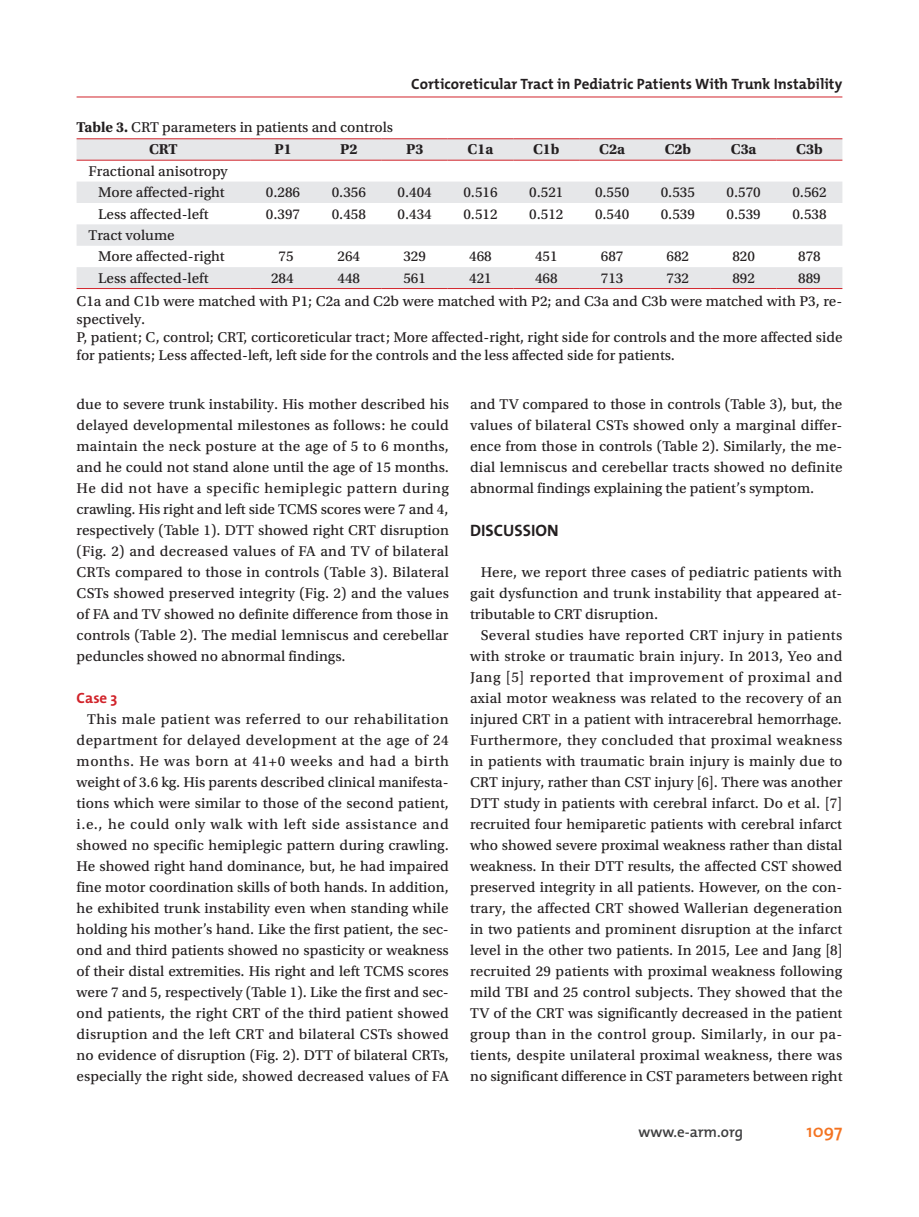
<style>
.page{position:relative;width:919px;height:1217px;background:#fff}
.page>*{position:absolute;margin:0;border:0;box-sizing:border-box;transform-origin:0 0}
.t1{font:600 18px "The Mix";color:#f47321}
.서론{font:700 16.5px "The Mix";color:#231f20}
.바탕글{font:15px/21px "Utopia Std Capt";color:#231f20;text-align:justify}
.표{font:15px/18px "Utopia Std Capt";color:#231f20}
.t2{font:700 15px "The Mix";color:#231f20}
.표1라인{font:700 15px "Utopia Std";color:#231f20}
.t3{font:600 15px "The Mix";color:#3e3e3f}
._1{font:700 15px "The Mix";color:#d1232a}
.s1{font-family:"Utopia Std";font-weight:700}
</style>
<div class="page">
<hr style="left:77px;top:97px;width:765px;height:1px;background:#d1232a">
<svg style="left:77px;top:139px;width:765px;height:149px;fill:#e6e7e9"></svg>
<hr style="left:77px;top:138px;width:173px;height:1px;background:#d1232a">
<hr style="left:250px;top:138px;width:66px;height:1px;background:#d1232a">
<hr style="left:316px;top:138px;width:66px;height:1px;background:#d1232a">
<hr style="left:382px;top:138px;width:65px;height:1px;background:#d1232a">
<hr style="left:447px;top:138px;width:66px;height:1px;background:#d1232a">
<hr style="left:513px;top:138px;width:66px;height:1px;background:#d1232a">
<hr style="left:579px;top:138px;width:66px;height:1px;background:#d1232a">
<hr style="left:645px;top:138px;width:65px;height:1px;background:#d1232a">
<hr style="left:710px;top:138px;width:66px;height:1px;background:#d1232a">
<hr style="left:776px;top:138px;width:66px;height:1px;background:#d1232a">
<hr style="left:77px;top:160px;width:173px;height:1px;background:#d1232a">
<hr style="left:250px;top:160px;width:66px;height:1px;background:#d1232a">
<hr style="left:316px;top:160px;width:66px;height:1px;background:#d1232a">
<hr style="left:382px;top:160px;width:65px;height:1px;background:#d1232a">
<hr style="left:447px;top:160px;width:66px;height:1px;background:#d1232a">
<hr style="left:513px;top:160px;width:66px;height:1px;background:#d1232a">
<hr style="left:579px;top:160px;width:66px;height:1px;background:#d1232a">
<hr style="left:645px;top:160px;width:65px;height:1px;background:#d1232a">
<hr style="left:710px;top:160px;width:66px;height:1px;background:#d1232a">
<hr style="left:776px;top:160px;width:66px;height:1px;background:#d1232a">
<hr style="left:77px;top:288px;width:173px;height:1px;background:#d1232a">
<hr style="left:250px;top:288px;width:66px;height:1px;background:#d1232a">
<hr style="left:316px;top:288px;width:66px;height:1px;background:#d1232a">
<hr style="left:382px;top:288px;width:65px;height:1px;background:#d1232a">
<hr style="left:447px;top:288px;width:66px;height:1px;background:#d1232a">
<hr style="left:513px;top:288px;width:66px;height:1px;background:#d1232a">
<hr style="left:579px;top:288px;width:66px;height:1px;background:#d1232a">
<hr style="left:645px;top:288px;width:65px;height:1px;background:#d1232a">
<hr style="left:710px;top:288px;width:66px;height:1px;background:#d1232a">
<hr style="left:776px;top:288px;width:66px;height:1px;background:#d1232a">
<p class="t2" style="left:411px;top:71px;width:432px">Corticoreticular Tract in Pediatric Patients With Trunk Instability</p>
<p class="표" style="left:77px;top:118px;width:318px"><span class="s1">Table 3.</span> CRT parameters in patients and controls</p>
<p class="표1라인" style="left:149px;top:141px;width:30px">CRT</p>
<p class="표1라인" style="left:274px;top:141px;width:19px">P1</p>
<p class="표1라인" style="left:340px;top:141px;width:19px">P2</p>
<p class="표1라인" style="left:406px;top:141px;width:19px">P3</p>
<p class="표1라인" style="left:467px;top:141px;width:27px">C1a</p>
<p class="표1라인" style="left:533px;top:141px;width:28px">C1b</p>
<p class="표1라인" style="left:599px;top:141px;width:27px">C2a</p>
<p class="표1라인" style="left:664px;top:141px;width:28px">C2b</p>
<p class="표1라인" style="left:730px;top:141px;width:27px">C3a</p>
<p class="표1라인" style="left:796px;top:141px;width:28px">C3b</p>
<p class="표" style="left:89px;top:162px;width:140px">Fractional anisotropy</p>
<p class="표" style="left:98px;top:184px;width:128px">More affected-right</p>
<p class="표" style="left:266px;top:184px;width:36px">0.286</p>
<p class="표" style="left:332px;top:184px;width:36px">0.356</p>
<p class="표" style="left:397px;top:184px;width:36px">0.404</p>
<p class="표" style="left:463px;top:184px;width:36px">0.516</p>
<p class="표" style="left:529px;top:184px;width:36px">0.521</p>
<p class="표" style="left:595px;top:184px;width:36px">0.550</p>
<p class="표" style="left:660px;top:184px;width:36px">0.535</p>
<p class="표" style="left:726px;top:184px;width:36px">0.570</p>
<p class="표" style="left:792px;top:184px;width:36px">0.562</p>
<p class="표" style="left:98px;top:205px;width:112px">Less affected-left</p>
<p class="표" style="left:266px;top:205px;width:36px">0.397</p>
<p class="표" style="left:332px;top:205px;width:36px">0.458</p>
<p class="표" style="left:397px;top:205px;width:36px">0.434</p>
<p class="표" style="left:463px;top:205px;width:36px">0.512</p>
<p class="표" style="left:529px;top:205px;width:36px">0.512</p>
<p class="표" style="left:595px;top:205px;width:36px">0.540</p>
<p class="표" style="left:660px;top:205px;width:36px">0.539</p>
<p class="표" style="left:726px;top:205px;width:36px">0.539</p>
<p class="표" style="left:792px;top:205px;width:36px">0.538</p>
<p class="표" style="left:89px;top:226px;width:88px">Tract volume</p>
<p class="표" style="left:98px;top:248px;width:128px">More affected-right</p>
<p class="표" style="left:278px;top:248px;width:17px">75</p>
<p class="표" style="left:337px;top:248px;width:24px">264</p>
<p class="표" style="left:403px;top:248px;width:24px">329</p>
<p class="표" style="left:469px;top:248px;width:24px">468</p>
<p class="표" style="left:535px;top:248px;width:24px">451</p>
<p class="표" style="left:600px;top:248px;width:24px">687</p>
<p class="표" style="left:666px;top:248px;width:24px">682</p>
<p class="표" style="left:732px;top:248px;width:24px">820</p>
<p class="표" style="left:798px;top:248px;width:24px">878</p>
<p class="표" style="left:98px;top:269px;width:112px">Less affected-left</p>
<p class="표" style="left:271px;top:269px;width:24px">284</p>
<p class="표" style="left:337px;top:269px;width:24px">448</p>
<p class="표" style="left:403px;top:269px;width:24px">561</p>
<p class="표" style="left:469px;top:269px;width:24px">421</p>
<p class="표" style="left:535px;top:269px;width:24px">468</p>
<p class="표" style="left:600px;top:269px;width:24px">713</p>
<p class="표" style="left:666px;top:269px;width:24px">732</p>
<p class="표" style="left:732px;top:269px;width:24px">892</p>
<p class="표" style="left:798px;top:269px;width:24px">889</p>
<p class="표" style="left:77px;top:292px;width:767px">C1a and C1b were matched with P1; C2a and C2b were matched with P2; and C3a and C3b were matched with P3, re&shy;spectively.</p>
<p class="표" style="left:77px;top:328px;width:767px">P, patient; C, control; CRT, corticoreticular tract; More affected-right, right side for controls and the more affected side for patients; Less affected-left, left side for the controls and the less affected side for patients.</p>
<p class="바탕글" style="left:77px;top:393px;width:374px">due to severe trunk instability. His mother described his delayed developmental milestones as follows: he could maintain the neck posture at the age of 5 to 6 months, and he could not stand alone until the age of 15 months.<br>He did not have a specific hemiplegic pattern during crawling. His right and left side TCMS scores were 7 and 4, respectively (Table 1). DTT showed right CRT disruption (Fig. 2) and decreased values of FA and TV of bilateral CRTs compared to those in controls (Table 3). Bilateral CSTs showed preserved integrity (Fig. 2) and the values of FA and TV showed no definite difference from those in controls (Table 2). The medial lemniscus and cerebellar peduncles showed no abnormal findings.</p>
<p class="_1" style="left:77px;top:685px;width:42px">Case 3</p>
<p class="바탕글" style="left:77px;top:708px;width:374px;text-indent:11px">This male patient was referred to our rehabilitation department for delayed development at the age of 24 months. He was born at 41+0 weeks and had a birth weight of 3.6 kg. His parents described clinical manifesta&shy;tions which were similar to those of the second patient, i.e., he could only walk with left side assistance and showed no specific hemiplegic pattern during crawling.<br>He showed right hand dominance, but, he had impaired fine motor coordination skills of both hands. In addition, he exhibited trunk instability even when standing while holding his mother’s hand. Like the first patient, the sec&shy;ond and third patients showed no spasticity or weakness of their distal extremities. His right and left TCMS scores were 7 and 5, respectively (Table 1). Like the first and sec&shy;ond patients, the right CRT of the third patient showed disruption and the left CRT and bilateral CSTs showed no evidence of disruption (Fig. 2). DTT of bilateral CRTs, especially the right side, showed decreased values of FA</p>
<p class="바탕글" style="left:470px;top:393px;width:374px">and TV compared to those in controls (Table 3), but, the values of bilateral CSTs showed only a marginal differ&shy;ence from those in controls (Table 2). Similarly, the me&shy;dial lemniscus and cerebellar tracts showed no definite abnormal findings explaining the patient’s symptom.</p>
<p class="서론" style="left:470px;top:516px;width:90px">DISCUSSION</p>
<p class="바탕글" style="left:470px;top:561px;width:374px;text-indent:11px">Here, we report three cases of pediatric patients with gait dysfunction and trunk instability that appeared at&shy;tributable to CRT disruption.</p>
<p class="바탕글" style="left:470px;top:624px;width:374px;text-indent:11px">Several studies have reported CRT injury in patients with stroke or traumatic brain injury. In 2013, Yeo and Jang [5] reported that improvement of proximal and axial motor weakness was related to the recovery of an injured CRT in a patient with intracerebral hemorrhage.<br>Furthermore, they concluded that proximal weakness in patients with traumatic brain injury is mainly due to CRT injury, rather than CST injury [6]. There was another DTT study in patients with cerebral infarct. Do et al. [7] recruited four hemiparetic patients with cerebral infarct who showed severe proximal weakness rather than distal weakness. In their DTT results, the affected CST showed preserved integrity in all patients. However, on the con&shy;trary, the affected CRT showed Wallerian degeneration in two patients and prominent disruption at the infarct level in the other two patients. In 2015, Lee and Jang [8] recruited 29 patients with proximal weakness following mild TBI and 25 control subjects. They showed that the TV of the CRT was significantly decreased in the patient group than in the control group. Similarly, in our pa&shy;tients, despite unilateral proximal weakness, there was no significant difference in CST parameters between right</p>
<p class="t3" style="left:638px;top:1118px;width:106px">www.e-arm.org</p>
<p class="t1" style="left:806px;top:1115px;width:37px">1097</p>
</div>
